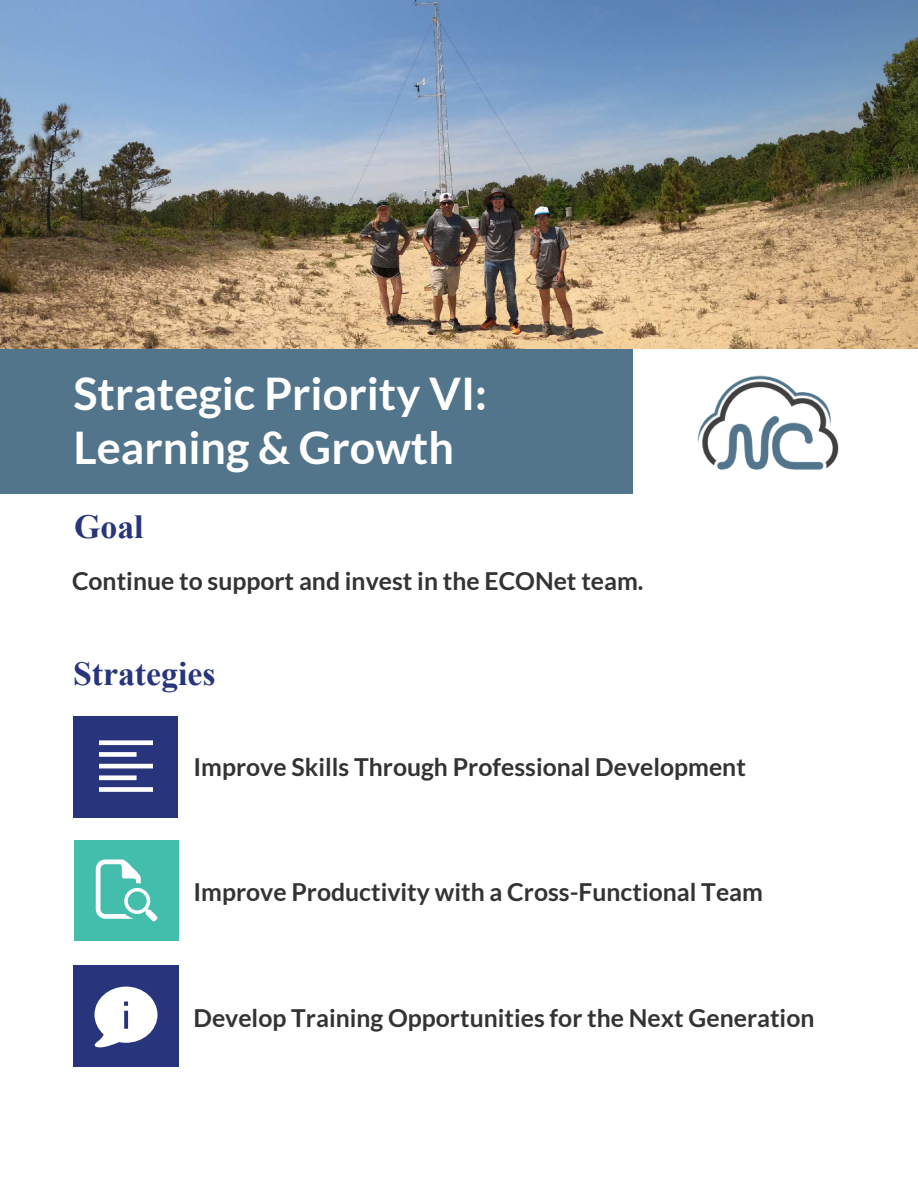
<style>
.page{position:relative;width:918px;height:1188px;background:#fff}
.page>*{position:absolute;margin:0;border:0;box-sizing:border-box;transform-origin:0 0}
.t1{font:700 45px/54px "Lato";color:#fff}
.t2{font:700 33.75px "Times New Roman";color:#28357c}
.t3{font:700 24.75px "Lato";color:#333}
</style>
<div class="page">
<div style="left:73px;top:717px;width:105px;height:101px;background:#28357c"></div>
<div style="left:74px;top:840px;width:105px;height:100px;background:#43beac"></div>
<div style="left:73px;top:965px;width:106px;height:101px;background:#28357c"></div>
<div style="left:0;top:349px;width:632px;height:145px;background:#52758c"></div>
<svg style="left:99px;top:740px;width:54px;height:52px"></svg>
<svg style="left:96px;top:860px;width:62px;height:61px"></svg>
<svg style="left:94px;top:987px;width:64px;height:60px"></svg>
<img style="left:0;top:0;width:918px;height:349px">
<img style="left:698px;top:375px;width:141px;height:95px">
<h1 class="t1" style="left:73px;top:365px;width:415px">Strategic Priority VI:<br>Learning &amp; Growth</h1>
<h2 class="t2" style="left:74px;top:503px;width:71px">Goal</h2>
<p class="t3" style="left:72px;top:566px;width:573px">Continue to support and invest in the ECONet team.</p>
<h2 class="t2" style="left:73px;top:651px;width:144px">Strategies</h2>
<p class="t3" style="left:194px;top:753px;width:554px">Improve Skills Through Professional Development</p>
<p class="t3" style="left:194px;top:878px;width:571px">Improve Productivity with a Cross-Functional Team</p>
<p class="t3" style="left:194px;top:1004px;width:622px">Develop Training Opportunities for the Next Generation</p>
</div>
